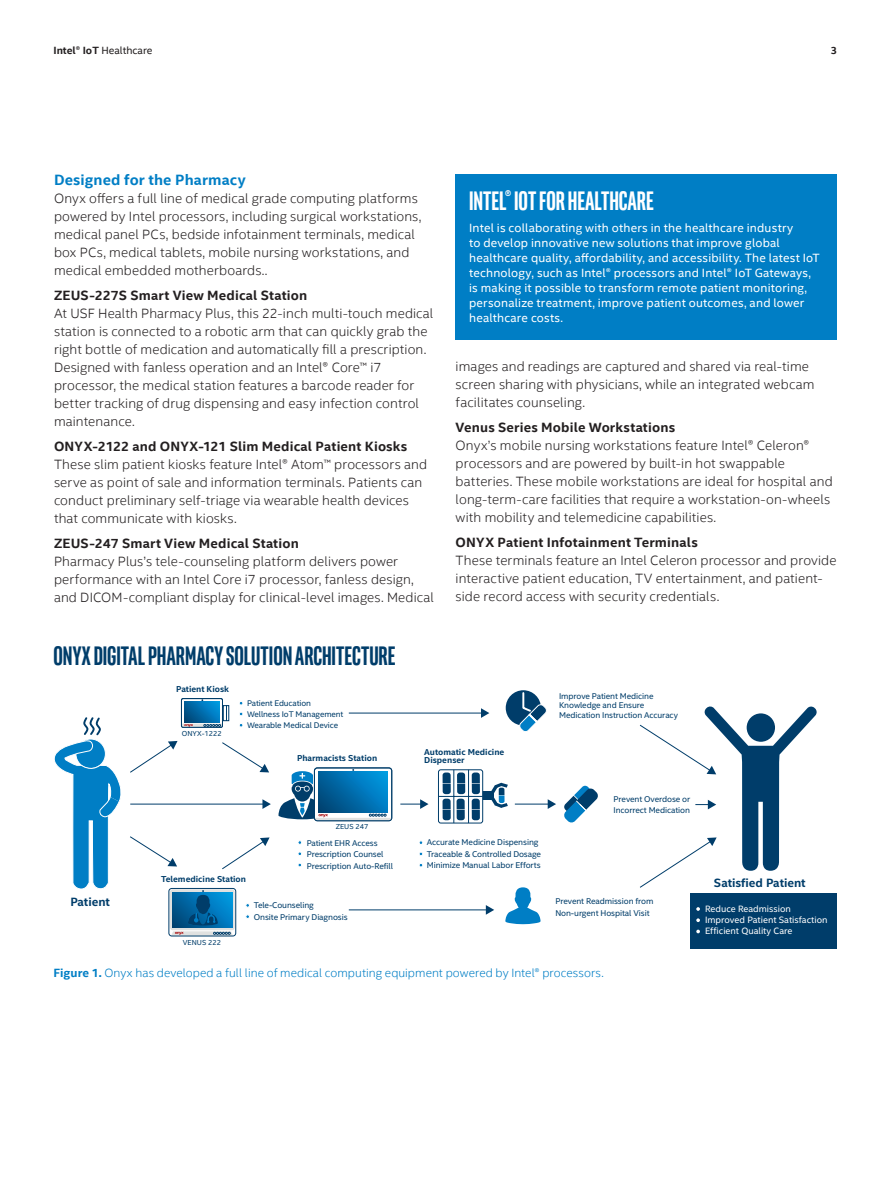
<style>
.page{position:relative;width:891px;height:1188px;background:#fff}
.page>*{position:absolute;margin:0;border:0;box-sizing:border-box;transform-origin:0 0}
.Bdy9_-_Body_Text_9pt{font:700 27px "Intel Clear Pro";letter-spacing:.005em;color:#003d6a}
.Bdy9_-_Body_Text_9pt-2{font:700 27px "Intel Clear Pro";letter-spacing:.005em;color:#fff}
.SbHd1_-__Subhead_Lev{font:700 15px "Intel Clear";letter-spacing:.01em;color:#007ec5}
.Bdy9_-_Body_Text_9pt-3{font:300 13.5px/18px "Intel Clear";letter-spacing:.01em;color:#231f20}
.SbHd2_-_Subhead_Leve{font:700 13.5px "Intel Clear";letter-spacing:.01em;color:#231f20}
.Bdy9_-_Body_Text_9pt-4{font:12px/15px "Intel Clear";letter-spacing:.015em;color:#fff}
.t1{font:300 12px "Intel Clear";letter-spacing:.005em;color:#007ec5}
.t2{font:700 12px "Intel Clear";color:#003d6a}
.t3{font:10.5px "Intel Clear";color:#231f20}
.t4{font:700 10.5px "Intel Clear";color:#231f20}
.t5{font:9.15px/11.1px "Intel Clear";color:#fff}
.t6{font:700 8.7px/7.8px "Intel Clear";color:#003d6a}
.t7{font:8.4px/11.4px "Intel Clear";letter-spacing:-.01em;color:#003d6a}
.t8{font:8.25px/11.1px "Intel Clear";letter-spacing:-.01em;color:#003d6a}
.t9{font:7.35px "Intel Clear";color:#003d6a}
.s1{font-weight:700}
</style>
<div class="page">
<div style="left:456px;top:174px;width:381px;height:165px;background:#007ec5"></div>
<div style="left:690px;top:893px;width:147px;height:56px;background:#003d6a"></div>
<hr style="left:515px;top:804px;width:34px;height:1px;background:#003d6a">
<svg style="left:548px;top:799px;width:8px;height:10px"></svg>
<svg style="left:400px;top:799px;width:29px;height:10px"></svg>
<hr style="left:349px;top:713px;width:133px;height:1px;background:#003d6a">
<svg style="left:481px;top:708px;width:8px;height:10px"></svg>
<hr style="left:349px;top:909px;width:138px;height:1px;background:#003d6a">
<svg style="left:486px;top:905px;width:8px;height:10px"></svg>
<svg style="left:298px;top:840px;width:4px;height:5px"></svg>
<svg style="left:298px;top:863px;width:3px;height:4px"></svg>
<svg style="left:419px;top:852px;width:4px;height:4px"></svg>
<svg style="left:419px;top:864px;width:4px;height:3px"></svg>
<svg style="left:696px;top:907px;width:4px;height:4px"></svg>
<svg style="left:696px;top:918px;width:4px;height:4px"></svg>
<svg style="left:696px;top:930px;width:4px;height:3px"></svg>
<svg style="left:639px;top:706px;width:178px;height:182px"></svg>
<svg style="left:54px;top:717px;width:67px;height:172px"></svg>
<svg style="left:564px;top:785px;width:34px;height:38px"></svg>
<svg style="left:505px;top:887px;width:36px;height:37px"></svg>
<div style="left:506px;top:690px;width:35px;height:35px;background:#003d6a;border-radius:50%"></div>
<svg style="left:518px;top:691px;width:29px;height:41px"></svg>
<svg style="left:278px;top:767px;width:114px;height:54px"></svg>
<div style="left:181px;top:698px;width:42px;height:30px;border:1px solid #003d6a;border-radius:2px"></div>
<div style="left:474px;top:791px;width:20px;height:9px;background:#003d6a"></div>
<svg style="left:491px;top:783px;width:17px;height:25px"></svg>
<svg style="left:438px;top:770px;width:45px;height:53px"></svg>
<div style="left:438px;top:770px;width:45px;height:53px;border:1px solid #003d6a;border-radius:2px"></div>
<svg style="left:472px;top:773px;width:8px;height:47px"></svg>
<svg style="left:457px;top:773px;width:8px;height:47px"></svg>
<svg style="left:443px;top:773px;width:8px;height:47px"></svg>
<hr style="left:438px;top:796px;width:45px;height:1px;background:#003d6a">
<hr style="left:468px;top:770px;width:1px;height:53px;background:#003d6a">
<hr style="left:454px;top:770px;width:1px;height:53px;background:#003d6a">
<svg style="left:130px;top:699px;width:141px;height:238px"></svg>
<p class="t3" style="left:53px;top:43px;width:101px"><span class="s1">Intel® IoT</span> Healthcare</p>
<p class="t4" style="left:831px;top:43px;width:8px">3</p>
<p class="SbHd1_-__Subhead_Lev" style="left:54px;top:170px;width:193px">Designed for the Pharmacy</p>
<p class="Bdy9_-_Body_Text_9pt-3" style="left:54px;top:189px;width:369px">Onyx offers a full line of medical grade computing platforms powered by Intel processors, including surgical workstations, medical panel PCs, bedside infotainment terminals, medical box PCs, medical tablets, mobile nursing workstations, and medical embedded motherboards..</p>
<p class="SbHd2_-_Subhead_Leve" style="left:54px;top:286px;width:255px">ZEUS-227S Smart View Medical Station</p>
<p class="Bdy9_-_Body_Text_9pt-3" style="left:54px;top:304px;width:381px">At USF Health Pharmacy Plus, this 22-inch multi-touch medical station is connected to a robotic arm that can quickly grab the right bottle of medication and automatically fill a prescription.<br>Designed with fanless operation and an Intel® Core™ i7 processor, the medical station features a barcode reader for better tracking of drug dispensing and easy infection control maintenance.</p>
<p class="SbHd2_-_Subhead_Leve" style="left:54px;top:437px;width:355px">ONYX-2122 and ONYX-121 Slim Medical Patient Kiosks</p>
<p class="Bdy9_-_Body_Text_9pt-3" style="left:54px;top:455px;width:375px">These slim patient kiosks feature Intel® Atom™ processors and serve as point of sale and information terminals. Patients can conduct preliminary self-triage via wearable health devices that communicate with kiosks.</p>
<p class="SbHd2_-_Subhead_Leve" style="left:54px;top:534px;width:246px">ZEUS-247 Smart View Medical Station</p>
<p class="Bdy9_-_Body_Text_9pt-3" style="left:54px;top:552px;width:382px">Pharmacy Plus’s tele-counseling platform delivers power performance with an Intel Core i7 processor, fanless design, and DICOM-compliant display for clinical-level images. Medical</p>
<p class="Bdy9_-_Body_Text_9pt" style="left:53px;top:639px;width:344px">ONYX DIGITAL PHARMACY SOLUTION ARCHITECTURE</p>
<p class="t6" style="left:176px;top:685px;width:54px">Patient Kiosk</p>
<p class="t9" style="left:182px;top:728px;width:42px">ONYX-1222</p>
<p class="t8" style="left:247px;top:697px;width:98px">Patient Education<br>Wellness IoT Management<br>Wearable Medical Device</p>
<p class="Bdy9_-_Body_Text_9pt-2" style="left:469px;top:184px;width:186px">INTEL® IOT FOR HEALTHCARE</p>
<p class="Bdy9_-_Body_Text_9pt-4" style="left:469px;top:220px;width:352px">Intel is collaborating with others in the healthcare industry<br>to develop innovative new solutions that improve global healthcare quality, affordability, and accessibility. The latest IoT technology, such as Intel® processors and Intel® IoT Gateways, is making it possible to transform remote patient monitoring, personalize treatment, improve patient outcomes, and lower healthcare costs.</p>
<p class="Bdy9_-_Body_Text_9pt-3" style="left:456px;top:357px;width:360px">images and readings are captured and shared via real-time screen sharing with physicians, while an integrated webcam facilitates counseling.</p>
<p class="SbHd2_-_Subhead_Leve" style="left:456px;top:418px;width:221px">Venus Series Mobile Workstations</p>
<p class="Bdy9_-_Body_Text_9pt-3" style="left:456px;top:436px;width:379px">Onyx’s mobile nursing workstations feature Intel® Celeron® processors and are powered by built-in hot swappable batteries. These mobile workstations are ideal for hospital and long-term-care facilities that require a workstation-on-wheels with mobility and telemedicine capabilities.</p>
<p class="SbHd2_-_Subhead_Leve" style="left:456px;top:533px;width:244px">ONYX Patient Infotainment Terminals</p>
<p class="Bdy9_-_Body_Text_9pt-3" style="left:456px;top:551px;width:382px">These terminals feature an Intel Celeron processor and provide interactive patient education, TV entertainment, and patient&shy;side record access with security credentials.</p>
<p class="t7" style="left:559px;top:691px;width:120px;line-height:9.8px">Improve Patient Medicine<br>Knowledge and Ensure<br>Medication Instruction Accuracy</p>
<p class="t2" style="left:70px;top:894px;width:41px">Patient</p>
<p class="t6" style="left:297px;top:754px;width:82px">Pharmacists Station</p>
<p class="t6" style="left:161px;top:875px;width:86px">Telemedicine Station</p>
<p class="t9" style="left:183px;top:937px;width:40px">VENUS 222</p>
<p class="t9" style="left:336px;top:822px;width:34px">ZEUS 247</p>
<p class="t7" style="left:307px;top:837px;width:88px">Patient EHR Access<br>Prescription Counsel<br>Prescription Auto-Refill</p>
<p class="t7" style="left:254px;top:899px;width:95px">Tele-Counseling<br>Onsite Primary Diagnosis</p>
<p class="t6" style="left:424px;top:748px;width:82px">Automatic Medicine<br>Dispenser</p>
<p class="t7" style="left:427px;top:837px;width:116px">Accurate Medicine Dispensing<br>Traceable &amp; Controlled Dosage<br>Minimize Manual Labor Efforts</p>
<p class="t7" style="left:614px;top:793px;width:78px">Prevent Overdose or<br>Incorrect Medication</p>
<p class="t7" style="left:555px;top:895px;width:100px">Prevent Readmission from<br>Non-urgent Hospital Visit</p>
<p class="t1" style="left:53px;top:964px;width:552px"><span class="s1">Figure 1.</span> Onyx has developed a full line of medical computing equipment powered by Intel® processors.</p>
<p class="t2" style="left:714px;top:874px;width:93px">Satisfied Patient</p>
<p class="t5" style="left:705px;top:903px;width:124px">Reduce Readmission<br>Improved Patient Satisfaction<br>Efficient Quality Care</p>
</div>
